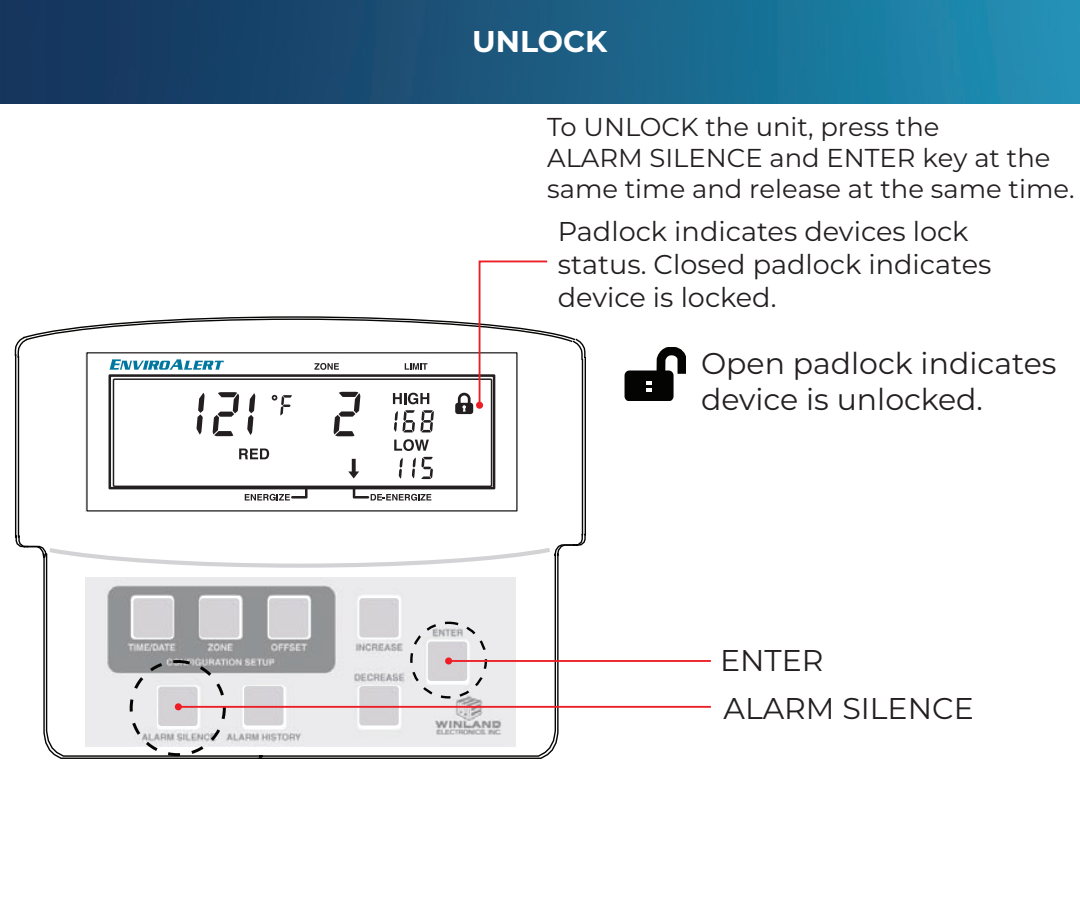
<style>
.page{position:relative;width:1080px;height:900px;background:#fff}
.page>*{position:absolute;margin:0;border:0;box-sizing:border-box;transform-origin:0 0}
.t1{font:30px/47.5px "Montserrat";color:#231f20}
.t2{font:700 30px "Montserrat";color:#fff}
.t3{font:27.25px/32.5px "Montserrat";color:#231f20}
.t4{font:25.75px/31px "Montserrat";color:#231f20}
</style>
<div class="page">
<img style="left:0;top:0;width:1080px;height:103px">
<svg style="left:17px;top:318px;width:567px;height:439px"></svg>
<img style="left:85px;top:578px;width:430px;height:168px">
<img style="left:136px;top:601px;width:34px;height:34px">
<div style="left:133px;top:598px;width:40px;height:40px;border:2px solid #d3d3d6;border-radius:3px"></div>
<img style="left:203px;top:601px;width:33px;height:34px">
<div style="left:200px;top:598px;width:39px;height:40px;border:2px solid #d3d3d6;border-radius:3px"></div>
<img style="left:272px;top:601px;width:34px;height:34px">
<div style="left:269px;top:598px;width:40px;height:40px;border:2px solid #d3d3d6;border-radius:3px"></div>
<img style="left:161px;top:690px;width:34px;height:33px">
<div style="left:158px;top:687px;width:40px;height:39px;border:2px solid #d3d3d6;border-radius:3px"></div>
<img style="left:247px;top:689px;width:34px;height:34px">
<div style="left:244px;top:686px;width:40px;height:40px;border:2px solid #d3d3d6;border-radius:3px"></div>
<img style="left:362px;top:601px;width:34px;height:34px">
<div style="left:359px;top:598px;width:40px;height:40px;border:2px solid #d3d3d6;border-radius:3px"></div>
<img style="left:362px;top:689px;width:34px;height:34px">
<div style="left:359px;top:686px;width:40px;height:40px;border:2px solid #d3d3d6;border-radius:3px"></div>
<img style="left:431px;top:645px;width:33px;height:33px">
<div style="left:428px;top:642px;width:39px;height:39px;border:2px solid #d3d3d6;border-radius:3px"></div>
<svg style="left:45px;top:545px;width:509px;height:25px"></svg>
<div style="left:130px;top:660px;width:96px;height:96px;border:3px dashed #040503;border-radius:50%"></div>
<div style="left:410px;top:622px;width:77px;height:77px;border:2px dashed #040503;border-radius:50%"></div>
<svg style="left:86px;top:352px;width:432px;height:160px"></svg>
<svg style="left:109px;top:374px;width:386px;height:115px"></svg>
<svg style="left:314px;top:363px;width:25px;height:7px"></svg>
<svg style="left:405px;top:363px;width:23px;height:7px"></svg>
<svg style="left:353px;top:488px;width:78px;height:13px"></svg>
<svg style="left:245px;top:488px;width:63px;height:13px"></svg>
<svg style="left:109px;top:359px;width:115px;height:11px"></svg>
<svg style="left:334px;top:392px;width:26px;height:44px"></svg>
<svg style="left:393px;top:393px;width:36px;height:11px"></svg>
<svg style="left:394px;top:410px;width:40px;height:22px"></svg>
<svg style="left:394px;top:439px;width:35px;height:12px"></svg>
<svg style="left:412px;top:457px;width:21px;height:22px"></svg>
<svg style="left:272px;top:395px;width:20px;height:21px"></svg>
<svg style="left:239px;top:449px;width:30px;height:10px"></svg>
<svg style="left:348px;top:459px;width:11px;height:19px"></svg>
<svg style="left:197px;top:393px;width:8px;height:42px"></svg>
<svg style="left:399px;top:458px;width:4px;height:21px"></svg>
<svg style="left:247px;top:393px;width:8px;height:42px"></svg>
<svg style="left:213px;top:392px;width:26px;height:44px"></svg>
<svg style="left:445px;top:657px;width:7px;height:8px"></svg>
<div style="left:175px;top:703px;width:7px;height:7px;background:#ee1d23;border-radius:50%"></div>
<hr style="left:179px;top:706px;width:532px;height:2px;background:#ed1f26">
<hr style="left:449px;top:660px;width:262px;height:2px;background:#ed1f26">
<div style="left:626px;top:372px;width:46px;height:28px;background:#040503;border-radius:4px"></div>
<div style="left:625px;top:371px;width:49px;height:30px;border:2px solid #040503;border-radius:4px"></div>
<svg style="left:646px;top:348px;width:39px;height:44px"></svg>
<svg style="left:455px;top:260px;width:94px;height:154px"></svg>
<div style="left:436px;top:735px;width:70px;height:11px;background:#ebebed"></div>
<p class="t2" style="left:472px;top:20px;width:137px">UNLOCK</p>
<p class="t4" style="left:547px;top:110px;width:529px">To UNLOCK the unit, press the<br>ALARM SILENCE and ENTER key at the same time and release at the same time.</p>
<p class="t3" style="left:558px;top:215px;width:435px">Padlock indicates devices lock status. Closed padlock indicates device is locked.</p>
<p class="t1" style="left:701px;top:345px;width:357px;line-height:36px">Open padlock indicates device is unlocked.</p>
<p class="t1" style="left:720px;top:636px;width:255px">ENTER<br>ALARM SILENCE</p>
</div>
